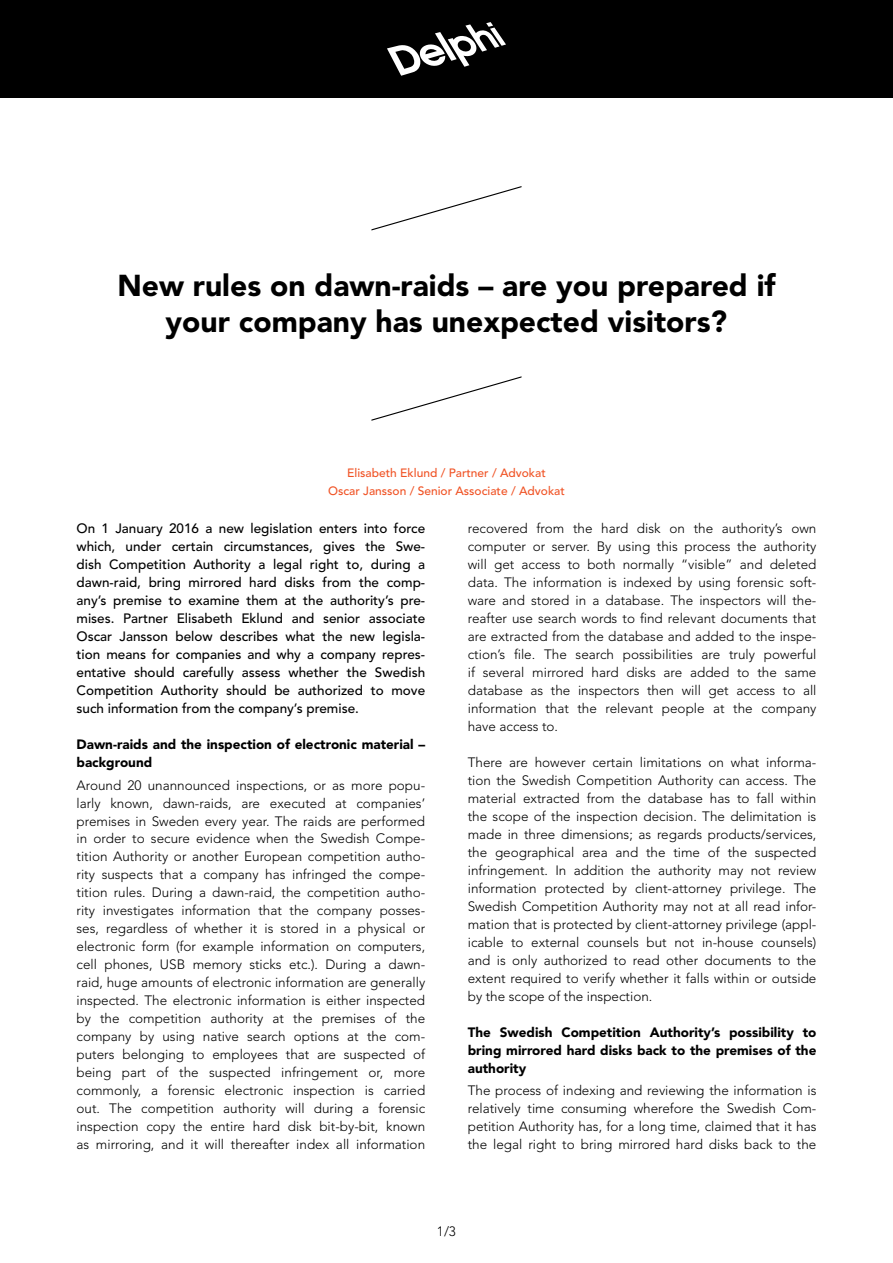
<style>
.page{position:relative;width:893px;height:1263px;background:#fff}
.page>*{position:absolute;margin:0;border:0;box-sizing:border-box;transform-origin:0 0}
.t1{font:900 30px/36px "Avenir LT Std";color:#000;text-align:center}
.t2{font:300 13.5px/18px "Avenir LT Std";color:#000;text-align:justify}
.t3{font:500 13.5px/18px "Avenir LT Std";color:#000;text-align:justify}
.t4{font:900 13.5px/18px "Avenir LT Std";color:#000}
.t5{font:500 12px/18px "Avenir LT Std";color:#f05325;text-align:center}
</style>
<div class="page">
<div style="left:0;top:0;width:893px;height:98px;background:#000"></div>
<svg style="left:387px;top:22px;width:119px;height:54px"></svg>
<svg style="left:371px;top:186px;width:150px;height:44px"></svg>
<svg style="left:371px;top:376px;width:150px;height:45px"></svg>
<h1 class="t1" style="left:117px;top:267px;width:660px">New rules on dawn-raids – are you prepared if your company has unexpected visitors?</h1>
<p class="t5" style="left:328px;top:464px;width:238px">Elisabeth Eklund / Partner / Advokat<br>Oscar Jansson / Senior Associate / Advokat</p>
<p class="t3" style="left:77px;top:520px;width:350px">On 1 January 2016 a new legislation enters into force which, under certain circumstances, gives the Swe&shy;dish Competition Authority a legal right to, during a dawn-raid, bring mirrored hard disks from the comp&shy;any’s premise to examine them at the authority’s pre&shy;mises. Partner Elisabeth Eklund and senior associate Oscar Jansson below describes what the new legisla&shy;tion means for companies and why a company repres&shy;entative should carefully assess whether the Swedish Competition Authority should be authorized to move such information from the company’s premise.</p>
<p class="t4" style="left:77px;top:735px;width:350px">Dawn-raids and the inspection of electronic material – background</p>
<p class="t2" style="left:77px;top:776px;width:350px">Around 20 unannounced inspections, or as more popu&shy;larly known, dawn-raids, are executed at companies’ premises in Sweden every year. The raids are performed in order to secure evidence when the Swedish Compe&shy;tition Authority or another European competition autho&shy;rity suspects that a company has infringed the compe&shy;tition rules. During a dawn-raid, the competition autho&shy;rity investigates information that the company posses&shy;ses, regardless of whether it is stored in a physical or electronic form (for example information on computers, cell phones, USB memory sticks etc.). During a dawn&shy;raid, huge amounts of electronic information are generally inspected. The electronic information is either inspected by the competition authority at the premises of the company by using native search options at the com&shy;puters belonging to employees that are suspected of being part of the suspected infringement or, more commonly, a forensic electronic inspection is carried out. The competition authority will during a forensic inspection copy the entire hard disk bit-by-bit, known as mirroring, and it will thereafter index all information</p>
<p class="t2" style="left:468px;top:519px;width:350px">recovered from the hard disk on the authority’s own computer or server. By using this process the authority will get access to both normally “visible” and deleted data. The information is indexed by using forensic soft&shy;ware and stored in a database. The inspectors will the&shy;reafter use search words to find relevant documents that are extracted from the database and added to the inspe&shy;ction’s file. The search possibilities are truly powerful if several mirrored hard disks are added to the same database as the inspectors then will get access to all information that the relevant people at the company have access to.</p>
<p class="t2" style="left:468px;top:753px;width:350px">There are however certain limitations on what informa&shy;tion the Swedish Competition Authority can access. The material extracted from the database has to fall within the scope of the inspection decision. The delimitation is made in three dimensions; as regards products/services, the geographical area and the time of the suspected infringement. In addition the authority may not review information protected by client-attorney privilege. The Swedish Competition Authority may not at all read infor&shy;mation that is protected by client-attorney privilege (appl&shy;icable to external counsels but not in-house counsels) and is only authorized to read other documents to the extent required to verify whether it falls within or outside by the scope of the inspection.</p>
<p class="t4" style="left:468px;top:1023px;width:350px;text-align:justify">The Swedish Competition Authority’s possibility to bring mirrored hard disks back to the premises of the authority</p>
<p class="t2" style="left:468px;top:1082px;width:350px">The process of indexing and reviewing the information is relatively time consuming wherefore the Swedish Com&shy;petition Authority has, for a long time, claimed that it has the legal right to bring mirrored hard disks back to the</p>
<p class="t2" style="left:437px;top:1222px;width:21px">1/3</p>
</div>
